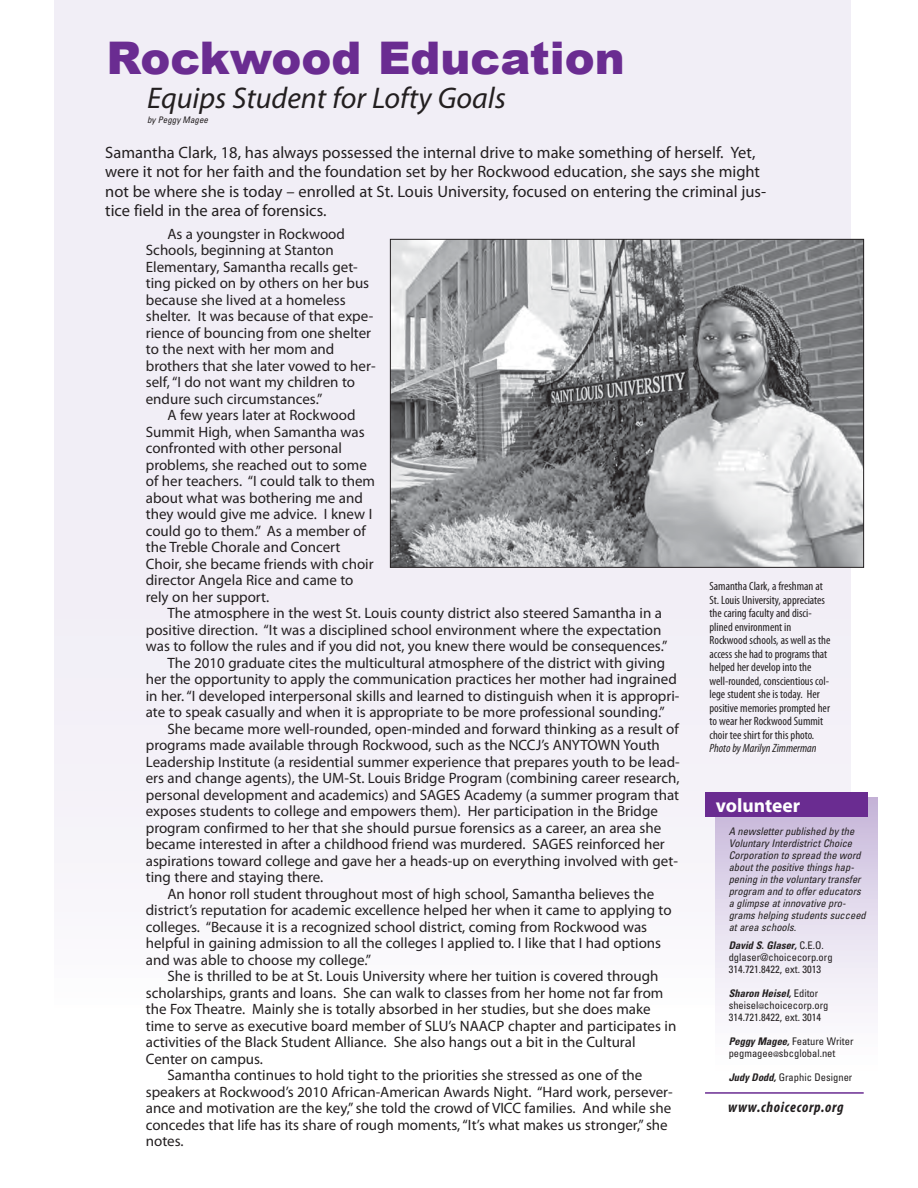
<style>
.page{position:relative;width:918px;height:1188px;background:#fff}
.page>*{position:absolute;margin:0;border:0;box-sizing:border-box;transform-origin:0 0}
.t1{font:900 45px "Arial";color:#6a2c91}
.t2{font:italic 30px "Myriad Pro";color:#231f20}
.t3{font:700 19.5px "Myriad Pro";color:#fff}
.t4{font:16.5px/19.5px "Myriad Pro";color:#231f20}
.t5{font:15px/16.5px "Myriad Pro";color:#231f20}
.t6{font:italic 700 condensed 15px "Myriad Pro";letter-spacing:.05em;color:#231f20}
.t7{font:condensed 12px/13.5px "Myriad Pro";color:#231f20}
.t8{font:italic condensed 12px "Myriad Pro";color:#231f20}
.t9{font:italic condensed 10.5px/12px "Univers";color:#231f20}
.t10{font:condensed 10.5px/12px "Univers";color:#231f20}
.t11{font:italic condensed 9px "Univers";color:#231f20}
.s1{font-weight:700;font-style:italic}
.s2{font-size:7.5px}
</style>
<div class="page">
<div style="left:54px;top:0;width:796px;height:1188px;background:linear-gradient(to right,#f5f3f9,#f5f3f9)"></div>
<div style="left:715px;top:797px;width:162px;height:309px;background:linear-gradient(to bottom,#c6b5d9,#fff)"></div>
<div style="left:705px;top:792px;width:162px;height:25px;background:#6a2c91"></div>
<hr style="left:705px;top:1092px;width:159px;height:2px;background:#6a2c91">
<svg style="left:390px;top:239px;width:474px;height:329px;background:#9a9c9e"></svg>
<h1 class="t1" style="left:107px;top:25px;width:520px">Rockwood Education</h1>
<h2 class="t2" style="left:147px;top:80px;width:360px">Equips Student for Lofty Goals</h2>
<p class="t11" style="left:147px;top:115px;width:62px">by Peggy Magee</p>
<p class="t4" style="left:105px;top:142px;width:662px">Samantha Clark, 18, has always possessed the internal drive to make something of herself. Yet, were it not for her faith and the foundation set by her Rockwood education, she says she might not be where she is today – enrolled at St. Louis University, focused on entering the criminal jus&shy;tice field in the area of forensics.</p>
<p class="t5" style="left:146px;top:225px;width:231px;text-indent:22px">As a youngster in Rockwood<br>Schools, beginning at Stanton<br>Elementary, Samantha recalls get&shy;ting picked on by others on her bus because she lived at a homeless shelter. It was because of that expe&shy;rience of bouncing from one shelter to the next with her mom and brothers that she later vowed to her&shy;self, “I do not want my children to endure such circumstances.”</p>
<p class="t5" style="left:146px;top:407px;width:231px;text-indent:22px">A few years later at Rockwood<br>Summit High, when Samantha was confronted with other personal problems, she reached out to some of her teachers. “I could talk to them about what was bothering me and they would give me advice. I knew I could go to them.” As a member of the Treble Chorale and Concert<br>Choir, she became friends with choir director Angela Rice and came to rely on her support.</p>
<p class="t5" style="left:167px;top:605px;width:496px">The atmosphere in the west St. Louis county district also steered Samantha in a</p>
<p class="t5" style="left:146px;top:621px;width:517px">positive direction. “It was a disciplined school environment where the expectation</p>
<p class="t5" style="left:146px;top:638px;width:523px">was to follow the rules and if you did not, you knew there would be consequences.”</p>
<p class="t5" style="left:167px;top:654px;width:499px">The 2010 graduate cites the multicultural atmosphere of the district with giving</p>
<p class="t5" style="left:146px;top:671px;width:533px">her the opportunity to apply the communication practices her mother had ingrained</p>
<p class="t5" style="left:146px;top:687px;width:535px">in her. “I developed interpersonal skills and learned to distinguish when it is appropri-</p>
<p class="t5" style="left:146px;top:704px;width:520px">ate to speak casually and when it is appropriate to be more professional sounding.”</p>
<p class="t5" style="left:167px;top:720px;width:513px">She became more well-rounded, open-minded and forward thinking as a result of</p>
<p class="t5" style="left:146px;top:737px;width:516px">programs made available through Rockwood, such as the NCCJ’s ANYTOWN Youth</p>
<p class="t5" style="left:146px;top:753px;width:536px">Leadership Institute (a residential summer experience that prepares youth to be lead-</p>
<p class="t5" style="left:146px;top:770px;width:535px">ers and change agents), the UM-St. Louis Bridge Program (combining career research,</p>
<p class="t5" style="left:146px;top:786px;width:535px">personal development and academics) and SAGES Academy (a summer program that</p>
<p class="t5" style="left:146px;top:803px;width:514px">exposes students to college and empowers them). Her participation in the Bridge</p>
<p class="t5" style="left:146px;top:819px;width:517px">program confirmed to her that she should pursue forensics as a career, an area she</p>
<p class="t5" style="left:146px;top:836px;width:521px">became interested in after a childhood friend was murdered. SAGES reinforced her</p>
<p class="t5" style="left:146px;top:852px;width:534px">aspirations toward college and gave her a heads-up on everything involved with get-</p>
<p class="t5" style="left:146px;top:869px;width:179px">ting there and staying there.</p>
<p class="t5" style="left:167px;top:885px;width:488px">An honor roll student throughout most of high school, Samantha believes the</p>
<p class="t5" style="left:146px;top:902px;width:527px">district’s reputation for academic excellence helped her when it came to applying to</p>
<p class="t5" style="left:146px;top:918px;width:503px">colleges. “Because it is a recognized school district, coming from Rockwood was</p>
<p class="t5" style="left:146px;top:935px;width:517px">helpful in gaining admission to all the colleges I applied to. I like that I had options</p>
<p class="t5" style="left:146px;top:951px;width:227px">and was able to choose my college.”</p>
<p class="t5" style="left:167px;top:968px;width:493px">She is thrilled to be at St. Louis University where her tuition is covered through</p>
<p class="t5" style="left:146px;top:984px;width:519px">scholarships, grants and loans. She can walk to classes from her home not far from</p>
<p class="t5" style="left:146px;top:1001px;width:506px">the Fox Theatre. Mainly she is totally absorbed in her studies, but she does make</p>
<p class="t5" style="left:146px;top:1017px;width:532px">time to serve as executive board member of SLU’s NAACP chapter and participates in</p>
<p class="t5" style="left:146px;top:1034px;width:491px">activities of the Black Student Alliance. She also hangs out a bit in the Cultural</p>
<p class="t5" style="left:146px;top:1050px;width:119px">Center on campus.</p>
<p class="t5" style="left:167px;top:1067px;width:477px">Samantha continues to hold tight to the priorities she stressed as one of the</p>
<p class="t5" style="left:146px;top:1083px;width:528px">speakers at Rockwood’s 2010 African-American Awards Night. “Hard work, persever-</p>
<p class="t5" style="left:146px;top:1100px;width:527px">ance and motivation are the key,” she told the crowd of VICC families. And while she</p>
<p class="t5" style="left:146px;top:1116px;width:523px">concedes that life has its share of rough moments, “It’s what makes us stronger,” she</p>
<p class="t5" style="left:146px;top:1133px;width:39px">notes.</p>
<p class="t7" style="left:710px;top:579px;width:122px">Samantha Clark, a freshman at<br>St. Louis University, appreciates the caring faculty and disci&shy;plined environment in<br>Rockwood schools, as well as the access she had to programs that helped her develop into the well-rounded, conscientious col&shy;lege student she is today. Her positive memories prompted her to wear her Rockwood Summit choir tee shirt for this photo.</p>
<p class="t8" style="left:710px;top:741px;width:109px">Photo by Marilyn Zimmerman</p>
<h3 class="t3" style="left:716px;top:793px;width:86px">volunteer</h3>
<p class="t9" style="left:729px;top:825px;width:139px">A newsletter published by the<br>Voluntary Interdistrict Choice<br>Corporation to spread the word about the positive things hap&shy;pening in the voluntary transfer program and to offer educators a glimpse at innovative pro&shy;grams helping students succeed at area schools.</p>
<p class="t10" style="left:729px;top:939px;width:105px"><span class="s1">David S. Glaser,</span> C.E.O. dglaser@choicecorp.org<br>314.721.8422, ext. 3013</p>
<p class="t10" style="left:729px;top:987px;width:101px"><span class="s1">Sharon Heisel,</span> Editor sheisel<span class="s2">@</span>choicecorp.org<br>314.721.8422, ext. 3014</p>
<p class="t10" style="left:729px;top:1035px;width:126px"><span class="s1">Peggy Magee,</span> Feature Writer pegmagee<span class="s2">@</span>sbcglobal.net</p>
<p class="t10" style="left:729px;top:1071px;width:125px"><span class="s1">Judy Dodd,</span> Graphic Designer</p>
<p class="t6" style="left:728px;top:1097px;width:117px">www.choicecorp.org</p>
</div>
